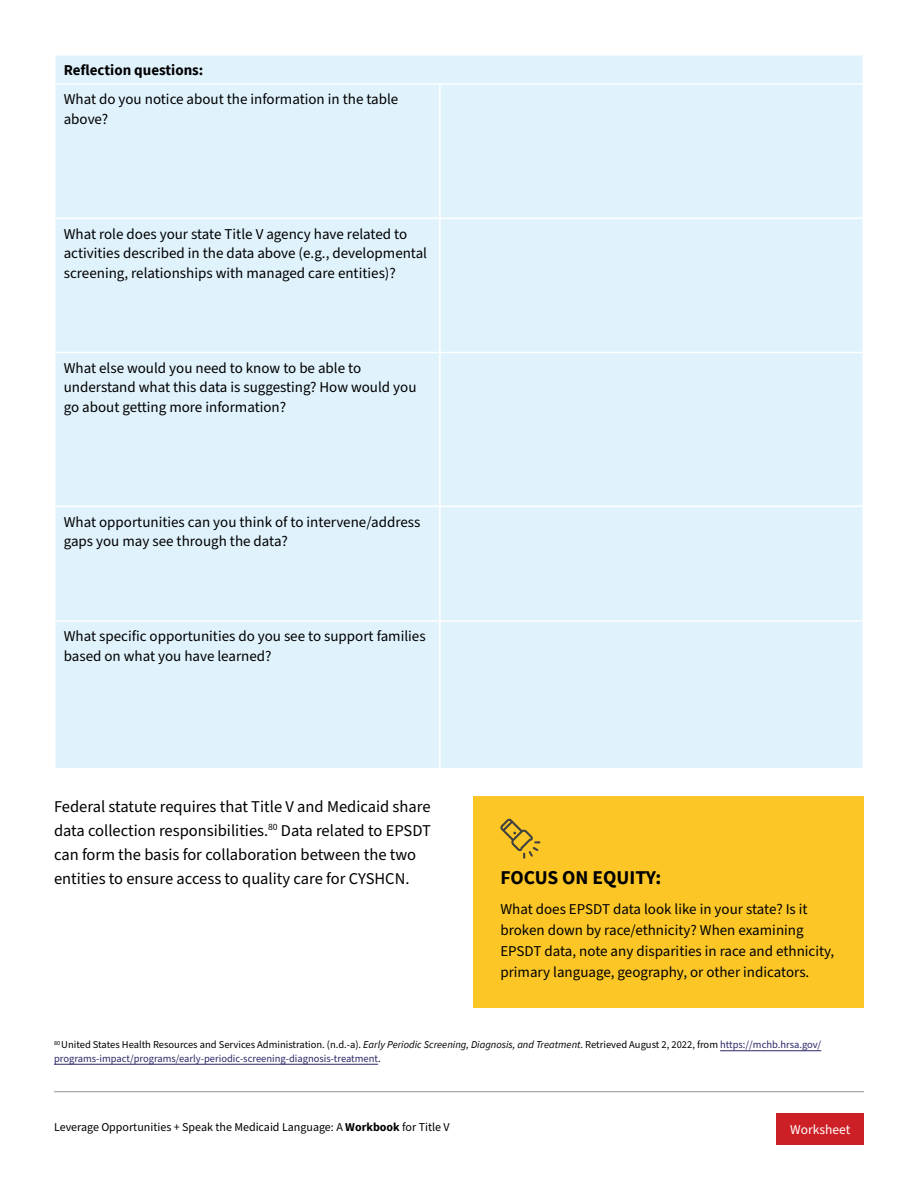
<style>
.page{position:relative;width:918px;height:1188px;background:#fff}
.page>*{position:absolute;margin:0;border:0;box-sizing:border-box;transform-origin:0 0}
.t1{font:700 19.5px "Source Sans Pro";color:#000}
.Body_text{font:16.5px/24px "Source Sans Pro";color:#000}
.Question_text{font:15px/19.5px "Source Sans Pro";color:#000}
.Equity_text{font:15px/21px "Source Sans Pro";color:#000}
.Question_text-2{font:700 15px "Source Sans Pro";color:#000}
.t2{font:13.5px "Source Sans Pro";color:#fff}
.t3{font:12px "Source Sans Pro";color:#000}
.Footnote{font:10.5px/13.5px "Source Sans Pro";color:#2b2868}
.s1{color:#000}
.s2{font-style:italic;color:#000}
.s3{font-weight:700}
</style>
<div class="page">
<hr style="left:54px;top:1091px;width:810px;height:1px;background:#939598">
<div style="left:56px;top:56px;width:806px;height:712px;background:#e0f2fc"></div>
<hr style="left:439px;top:85px;width:2px;height:133px;background:#fff">
<hr style="left:54px;top:218px;width:386px;height:1px;background:#fff">
<hr style="left:440px;top:218px;width:424px;height:1px;background:#fff">
<hr style="left:439px;top:219px;width:2px;height:133px;background:#fff">
<hr style="left:54px;top:352px;width:386px;height:1px;background:#fff">
<hr style="left:440px;top:352px;width:424px;height:1px;background:#fff">
<hr style="left:439px;top:353px;width:2px;height:153px;background:#fff">
<hr style="left:439px;top:507px;width:2px;height:113px;background:#fff">
<hr style="left:54px;top:620px;width:386px;height:2px;background:#fff">
<hr style="left:440px;top:620px;width:424px;height:2px;background:#fff">
<hr style="left:439px;top:622px;width:2px;height:146px;background:#fff">
<hr style="left:54px;top:506px;width:386px;height:1px;background:#fff">
<hr style="left:440px;top:506px;width:424px;height:1px;background:#fff">
<hr style="left:54px;top:83px;width:386px;height:2px;background:#fff">
<hr style="left:440px;top:83px;width:424px;height:2px;background:#fff">
<hr style="left:720px;top:1050px;width:101px;height:1px;background:#2b2868">
<hr style="left:54px;top:1064px;width:324px;height:1px;background:#2b2868">
<div style="left:473px;top:796px;width:391px;height:212px;background:#fcc726"></div>
<svg style="left:500px;top:818px;width:40px;height:41px"></svg>
<div style="left:777px;top:1114px;width:87px;height:31px;background:#cd2026"></div>
<p class="Question_text-2" style="left:64px;top:60px;width:141px">Reflection questions:</p>
<p class="Question_text" style="left:64px;top:90px;width:336px">What do you notice about the information in the table above?</p>
<p class="Question_text" style="left:64px;top:224px;width:365px">What role does your state Title V agency have related to activities described in the data above (e.g., developmental screening, relationships with managed care entities)?</p>
<p class="Question_text" style="left:64px;top:359px;width:354px">What else would you need to know to be able to understand what this data is suggesting? How would you go about getting more information?</p>
<p class="Question_text" style="left:64px;top:512px;width:358px">What opportunities can you think of to intervene/address gaps you may see through the data?</p>
<p class="Question_text" style="left:64px;top:627px;width:363px">What specific opportunities do you see to support families based on what you have learned?</p>
<p class="Body_text" style="left:54px;top:795px;width:378px">Federal statute requires that Title V and Medicaid share data collection responsibilities.<sup>80</sup> Data related to EPSDT can form the basis for collaboration between the two entities to ensure access to quality care for CYSHCN.</p>
<h1 class="t1" style="left:500px;top:865px;width:162px">FOCUS ON EQUITY:</h1>
<p class="Equity_text" style="left:500px;top:899px;width:335px">What does EPSDT data look like in your state? Is it broken down by race/ethnicity? When examining EPSDT data, note any disparities in race and ethnicity, primary language, geography, or other indicators.</p>
<p class="Footnote" style="left:54px;top:1039px;width:769px"><sup>80</sup> <span class="s1">United States Health Resources and Services Administration. (n.d.-a).</span> <span class="s2">Early Periodic Screening, Diagnosis, and Treatment</span><span class="s1">. Retrieved August 2, 2022, from</span> https://mchb.hrsa.gov/ programs-impact/programs/early-periodic-screening-diagnosis-treatment<span class="s1">.</span></p>
<p class="t3" style="left:54px;top:1119px;width:397px">Leverage Opportunities + Speak the Medicaid Language: A <span class="s3">Workbook</span> for Title V</p>
<p class="t2" style="left:790px;top:1121px;width:62px">Worksheet</p>
</div>
